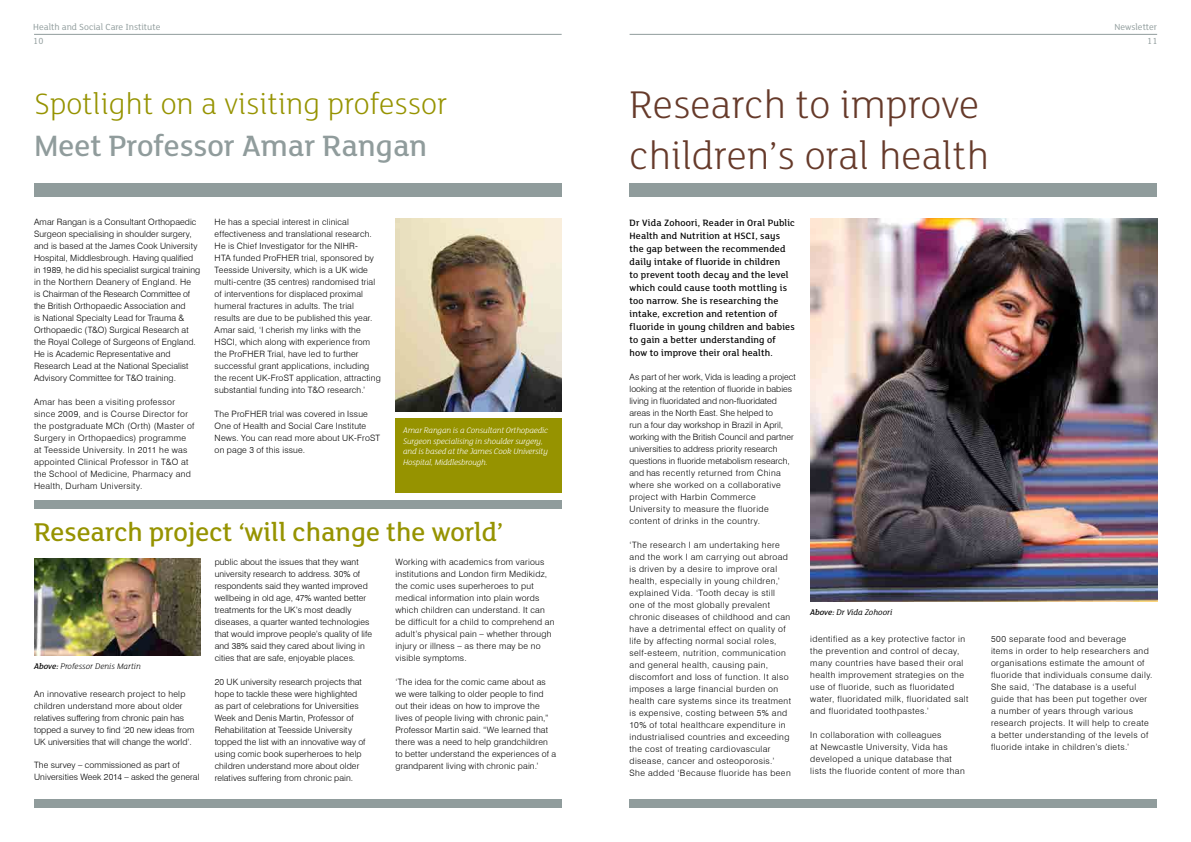
<style>
.page{position:relative;width:1191px;height:842px;background:#fff}
.page>*{position:absolute;margin:0;border:0;box-sizing:border-box;transform-origin:0 0}
.t1{font:300 42px/50.4px "FS Lola";color:#663a2a}
.t2{font:300 32px "FS Lola";color:#969300}
.t3{font:500 32px "FS Lola";color:#909c9c}
.t4{font:500 28px "FS Lola";color:#969300}
.t5{font:500 10px/13px "FS Lola";letter-spacing:.015em;color:#000}
.t6{font:9.6px "FS Lola";color:#909c9c}
.t7{font:300 8.7px/12px "Swiss 721 BT";letter-spacing:.02em;color:#000}
.t8{font:300 8.7px/12px "Swiss 721 BT";letter-spacing:.05em;color:#000}
.t9{font:300 8.7px/12px "Swiss 721 BT";letter-spacing:.04em;color:#000}
.t10{font:300 8.7px/12px "Swiss 721 BT";color:#000}
.t11{font:italic 300 8.7px/10.5px "FS Lola";letter-spacing:-.02em;color:#fff}
.t12{font:italic 300 8.7px "FS Lola";color:#000}
.t13{font:italic 8.7px "FS Lola";color:#000}
.s1{font-weight:500}
</style>
<div class="page">
<hr style="left:34px;top:34px;width:527px;height:1px;background:#909c9c">
<hr style="left:629px;top:34px;width:528px;height:1px;background:#909c9c">
<div style="left:34px;top:500px;width:527px;height:9px;background:#909c9c"></div>
<div style="left:629px;top:799px;width:528px;height:9px;background:#909c9c"></div>
<div style="left:34px;top:799px;width:527px;height:9px;background:#909c9c"></div>
<img style="left:395px;top:218px;width:166px;height:193px">
<img style="left:810px;top:218px;width:347px;height:383px">
<div style="left:629px;top:183px;width:528px;height:14px;background:#909c9c"></div>
<div style="left:34px;top:183px;width:527px;height:14px;background:#909c9c"></div>
<div style="left:395px;top:419px;width:166px;height:74px;background:#969300"></div>
<img style="left:34px;top:558px;width:166px;height:98px">
<p class="t6" style="left:33px;top:21px;width:129px">Health and Social Care Institute</p>
<p class="t6" style="left:1114px;top:21px;width:44px">Newsletter</p>
<p class="t6" style="left:33px;top:35px;width:12px">10</p>
<p class="t6" style="left:1147px;top:35px;width:12px">11</p>
<h2 class="t2" style="left:34px;top:83px;width:415px">Spotlight on a visiting professor</h2>
<h2 class="t3" style="left:34px;top:125px;width:395px">Meet Professor Amar Rangan</h2>
<p class="t7" style="left:34px;top:216px;width:168px">Amar Rangan is a Consultant Orthopaedic Surgeon specialising in shoulder surgery, and is based at the James Cook University Hospital, Middlesbrough. Having qualified in 1989, he did his specialist surgical training in the Northern Deanery of England. He<br>is Chairman of the Research Committee of the British Orthopaedic Association and<br>is National Specialty Lead for Trauma &amp; Orthopaedic (T&amp;O) Surgical Research at the Royal College of Surgeons of England.<br>He is Academic Representative and Research Lead at the National Specialist Advisory Committee for T&amp;O training.</p>
<p class="t9" style="left:34px;top:396px;width:162px">Amar has been a visiting professor since 2009, and is Course Director for the postgraduate MCh (Orth) (Master of Surgery in Orthopaedics) programme at Teesside University. In 2011 he was appointed Clinical Professor in T&amp;O at the School of Medicine, Pharmacy and Health, Durham University.</p>
<p class="t7" style="left:215px;top:216px;width:168px">He has a special interest in clinical effectiveness and translational research.<br>He is Chief Investigator for the NIHR-<br>HTA funded ProFHER trial, sponsored by Teesside University, which is a UK wide multi-centre (35 centres) randomised trial of interventions for displaced proximal humeral fractures in adults. The trial results are due to be published this year.<br>Amar said, ‘I cherish my links with the HSCI, which along with experience from the ProFHER Trial, have led to further successful grant applications, including the recent UK-FroST application, attracting substantial funding into T&amp;O research.’</p>
<p class="t7" style="left:215px;top:408px;width:167px">The ProFHER trial was covered in Issue One of Health and Social Care Institute News. You can read more about UK-FroST on page 3 of this issue.</p>
<p class="t11" style="left:403px;top:425px;width:147px">Amar Rangan is a Consultant Orthopaedic Surgeon specialising in shoulder surgery, and is based at the James Cook University Hospital, Middlesbrough.</p>
<h3 class="t4" style="left:34px;top:514px;width:470px">Research project ‘will change the world’</h3>
<p class="t12" style="left:34px;top:661px;width:108px"><span class="s1">Above:</span> Professor Denis Martin</p>
<p class="t10" style="left:34px;top:688px;width:162px">An innovative research project to help children understand more about older relatives suffering from chronic pain has topped a survey to find ‘20 new ideas from UK universities that will change the world’.</p>
<p class="t7" style="left:34px;top:758px;width:167px">The survey – commissioned as part of<br>Universities Week 2014 – asked the general</p>
<p class="t7" style="left:215px;top:556px;width:159px">public about the issues that they want university research to address. 30% of respondents said they wanted improved wellbeing in old age, 47% wanted better treatments for the UK’s most deadly diseases, a quarter wanted technologies that would improve people’s quality of life and 38% said they cared about living in cities that are safe, enjoyable places.</p>
<p class="t7" style="left:215px;top:676px;width:152px">20 UK university research projects that hope to tackle these were highlighted as part of celebrations for Universities Week and Denis Martin, Professor of Rehabilitation at Teesside University topped the list with an innovative way of using comic book superheroes to help children understand more about older relatives suffering from chronic pain.</p>
<p class="t7" style="left:395px;top:556px;width:161px">Working with academics from various institutions and London firm Medikidz, the comic uses superheroes to put medical information into plain words which children can understand. It can be difficult for a child to comprehend an adult’s physical pain – whether through injury or illness – as there may be no visible symptoms.</p>
<p class="t7" style="left:395px;top:676px;width:162px">‘The idea for the comic came about as we were talking to older people to find out their ideas on how to improve the lives of people living with chronic pain,” Professor Martin said. “We learned that there was a need to help grandchildren to better understand the experiences of a grandparent living with chronic pain.’</p>
<h1 class="t1" style="left:629px;top:78px;width:361px">Research to improve children’s oral health</h1>
<p class="t5" style="left:629px;top:216px;width:167px">Dr Vida Zohoori, Reader in Oral Public Health and Nutrition at HSCI, says the gap between the recommended daily intake of fluoride in children<br>to prevent tooth decay and the level which could cause tooth mottling is too narrow. She is researching the intake, excretion and retention of fluoride in young children and babies to gain a better understanding of how to improve their oral health.</p>
<p class="t7" style="left:629px;top:371px;width:168px">As part of her work, Vida is leading a project looking at the retention of fluoride in babies living in fluoridated and non-fluoridated areas in the North East. She helped to<br>run a four day workshop in Brazil in April, working with the British Council and partner universities to address priority research questions in fluoride metabolism research, and has recently returned from China where she worked on a collaborative project with Harbin Commerce University to measure the fluoride content of drinks in the country.</p>
<p class="t8" style="left:629px;top:539px;width:163px">‘The research I am undertaking here and the work I am carrying out abroad is driven by a desire to improve oral health, especially in young children,’ explained Vida. ‘Tooth decay is still one of the most globally prevalent chronic diseases of childhood and can have a detrimental effect on quality of life by affecting normal social roles, self-esteem, nutrition, communication and general health, causing pain, discomfort and loss of function. It also imposes a large financial burden on health care systems since its treatment is expensive, costing between 5% and 10% of total healthcare expenditure in industrialised countries and exceeding the cost of treating cardiovascular disease, cancer and osteoporosis.’ She added ‘Because fluoride has been</p>
<p class="t13" style="left:810px;top:606px;width:84px"><span class="s1">Above:</span> Dr Vida Zohoori</p>
<p class="t8" style="left:810px;top:633px;width:160px">identified as a key protective factor in the prevention and control of decay, many countries have based their oral health improvement strategies on the use of fluoride, such as fluoridated water, fluoridated milk, fluoridated salt and fluoridated toothpastes.’</p>
<p class="t8" style="left:810px;top:729px;width:156px">In collaboration with colleagues<br>at Newcastle University, Vida has developed a unique database that lists the fluoride content of more than</p>
<p class="t8" style="left:991px;top:633px;width:163px">500 separate food and beverage<br>items in order to help researchers and organisations estimate the amount of fluoride that individuals consume daily.<br>She said, ‘The database is a useful guide that has been put together over a number of years through various research projects. It will help to create a better understanding of the levels of fluoride intake in children’s diets.’</p>
</div>
